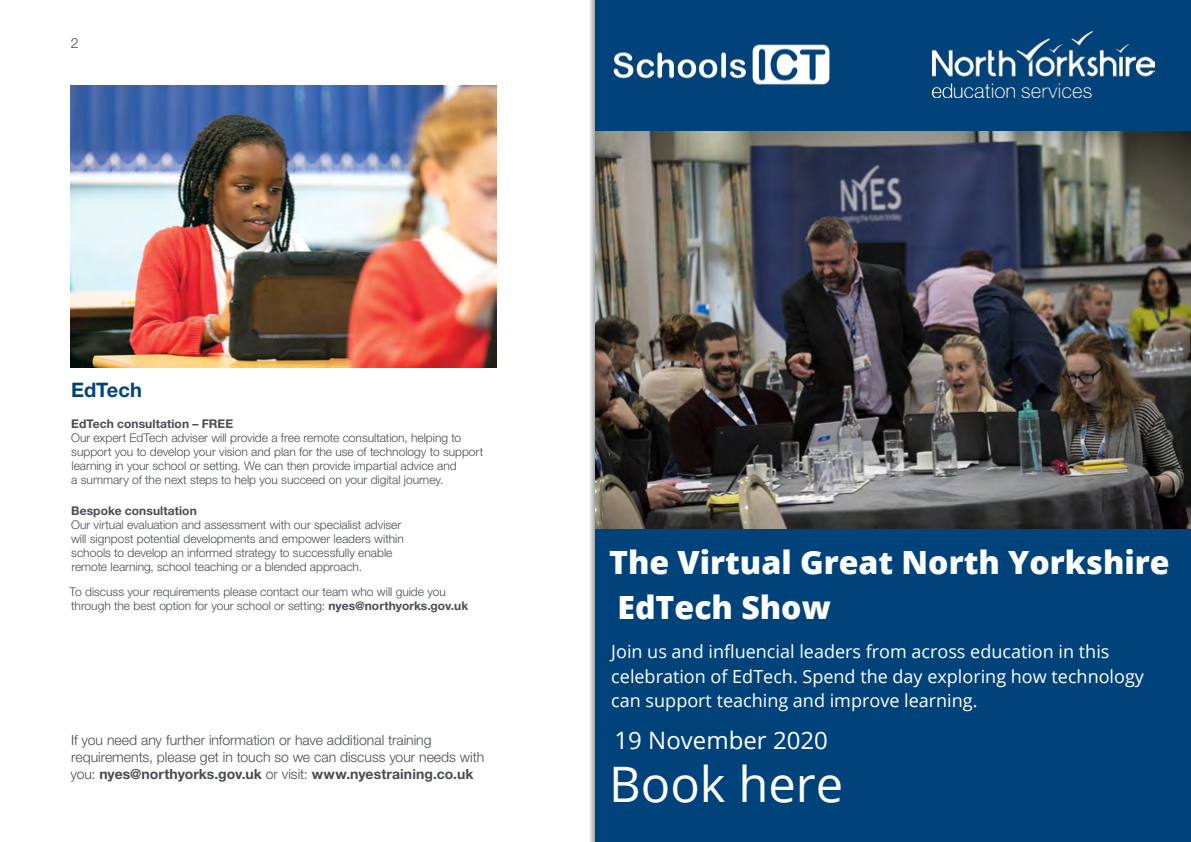
<style>
.page{position:relative;width:1191px;height:842px;background:#fff}
.page>*{position:absolute;margin:0;border:0;box-sizing:border-box;transform-origin:0 0}
.t1{font:48.9px "Open Sans";color:#fff}
.t2{font:800 32px/44.3px "Open Sans";color:#fff}
.t3{font:24px "Open Sans";color:#fff}
.Body{font:700 20px "Helvetica Neue LT Std";color:#00437b}
.t4{font:18px/24.8px "Open Sans";color:#fff}
.t5{font:300 14px/16.8px "Helvetica Neue LT Std";letter-spacing:-.005em;color:#474c55}
.Body-2{font:300 12px/14px "Helvetica Neue LT Std";color:#474c55}
.Body_Tits{font:700 12px "Helvetica Neue LT Std";letter-spacing:.005em;color:#474c55}
.s1{font-weight:700}
</style>
<div class="page">
<svg style="left:590px;top:0;width:5px;height:842px;background:#c7c8c9"></svg>
<img style="left:71px;top:85px;width:425px;height:282px">
<div style="left:595px;top:0;width:596px;height:842px;background:#00437b"></div>
<img style="left:595px;top:131px;width:596px;height:397px">
<img style="left:613px;top:44px;width:217px;height:41px">
<img style="left:932px;top:32px;width:222px;height:65px">
<p class="t5" style="left:71px;top:34px;width:9px">2</p>
<p class="Body" style="left:71px;top:377px;width:72px">EdTech</p>
<p class="Body_Tits" style="left:71px;top:416px;width:163px">EdTech consultation – FREE</p>
<p class="Body-2" style="left:71px;top:430px;width:413px">Our expert EdTech adviser will provide a free remote consultation, helping to support you to develop your vision and plan for the use of technology to support learning in your school or setting. We can then provide impartial advice and<br>a summary of the next steps to help you succeed on your digital journey.</p>
<p class="Body_Tits" style="left:71px;top:503px;width:127px">Bespoke consultation</p>
<p class="Body-2" style="left:71px;top:517px;width:334px">Our virtual evaluation and assessment with our specialist adviser will signpost potential developments and empower leaders within schools to develop an informed strategy to successfully enable remote learning, school teaching or a blended approach.</p>
<p class="Body-2" style="left:70px;top:585px;width:400px">To discuss your requirements please contact our team who will guide you through the best option for your school or setting: <span class="s1">nyes@northyorks.gov.uk</span></p>
<p class="t5" style="left:70px;top:731px;width:415px">If you need any further information or have additional training requirements, please get in touch so we can discuss your needs with you: <span class="s1">nyes@northyorks.gov.uk</span> or visit: <span class="s1">www.nyestraining.co.uk</span></p>
<p class="t2" style="left:609px;top:539px;width:562px">The Virtual Great North Yorkshire<br>EdTech Show</p>
<p class="t4" style="left:611px;top:638px;width:534px">Join us and influencial leaders from across education in this celebration of EdTech. Spend the day exploring how technology can support teaching and improve learning.</p>
<p class="t3" style="left:614px;top:724px;width:215px">19 November 2020</p>
<p class="t1" style="left:609px;top:750px;width:236px">Book here</p>
</div>
